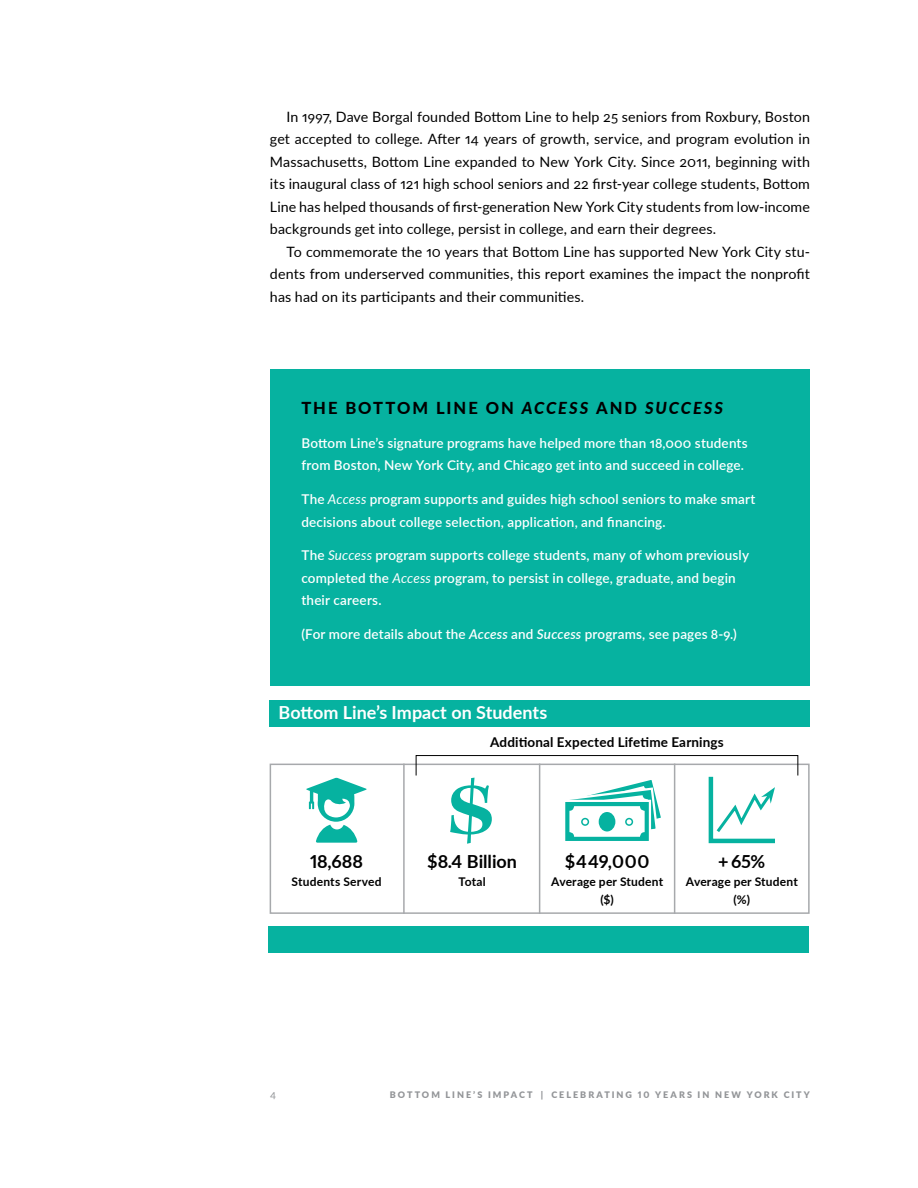
<style>
.page{position:relative;width:918px;height:1188px;background:#fff}
.page>*{position:absolute;margin:0;border:0;box-sizing:border-box;transform-origin:0 0}
.t1{font:600 expanded 81.3px "Kepler Std";color:#06b2a0}
.t2{font:700 18px "Lato";color:#000}
.t3{font:700 18px "Lato";color:#fff}
.t4{font:800 16.5px "Lato";letter-spacing:.12em;color:#000}
.t5{font:14.25px/22.5px "Lato";letter-spacing:.01em;color:#000;text-align:justify}
.t6{font:600 13.5px/22.5px "Lato";letter-spacing:.01em;color:#fff}
.t7{font:700 13.5px "Lato";letter-spacing:.01em;color:#000}
.t8{font:700 12px/18px "Lato";letter-spacing:.015em;color:#000;text-align:center}
.t9{font:10.5px "Lato";color:#939598}
.t10{font:900 9px "Lato";letter-spacing:.225em;color:#939598}
.s1{font-style:italic}
.s2{font-weight:400;font-style:italic}
</style>
<div class="page">
<hr style="left:403px;top:764px;width:2px;height:150px;background:#a7a9ac">
<hr style="left:539px;top:764px;width:1px;height:150px;background:#a7a9ac">
<hr style="left:674px;top:764px;width:1px;height:150px;background:#a7a9ac">
<div style="left:270px;top:764px;width:540px;height:150px;border:2px solid #a7a9ac"></div>
<svg style="left:306px;top:778px;width:61px;height:65px"></svg>
<svg style="left:565px;top:780px;width:96px;height:61px"></svg>
<div style="left:569px;top:806px;width:76px;height:31px;background:#fff;border-radius:5px"></div>
<div style="left:599px;top:812px;width:16px;height:19px;background:#06b2a0;border-radius:50%"></div>
<div style="left:625px;top:818px;width:8px;height:8px;border:2px solid #06b2a0;border-radius:50%"></div>
<div style="left:581px;top:818px;width:8px;height:8px;border:2px solid #06b2a0;border-radius:50%"></div>
<svg style="left:708px;top:776px;width:67px;height:68px"></svg>
<div style="left:270px;top:700px;width:540px;height:27px;background:#06b2a0"></div>
<div style="left:416px;top:755px;width:382px;height:21px;border:1px solid #000"></div>
<div style="left:269px;top:926px;width:540px;height:27px;background:#06b2a0"></div>
<div style="left:270px;top:369px;width:540px;height:317px;background:#06b2a0"></div>
<p class="t5" style="left:270px;top:104px;width:542px;text-indent:17px">In 1997, Dave Borgal founded Bottom Line to help 25 seniors from Roxbury, Boston get accepted to college. After 14 years of growth, service, and program evolution in Massachusetts, Bottom Line expanded to New York City. Since 2011, beginning with its inaugural class of 121 high school seniors and 22 first-year college students, Bottom Line has helped thousands of first-generation New York City students from low-income backgrounds get into college, persist in college, and earn their degrees.</p>
<p class="t5" style="left:270px;top:239px;width:541px;text-indent:17px">To commemorate the 10 years that Bottom Line has supported New York City stu&shy;dents from underserved communities, this report examines the impact the nonprofit has had on its participants and their communities.</p>
<p class="t4" style="left:302px;top:396px;width:423px">THE BOTTOM LINE ON <span class="s1">ACCESS</span> AND <span class="s1">SUCCESS</span></p>
<p class="t6" style="left:302px;top:431px;width:448px">Bottom Line’s signature programs have helped more than 18,000 students from Boston, New York City, and Chicago get into and succeed in college.</p>
<p class="t6" style="left:302px;top:487px;width:456px">The <span class="s2">Access</span> program supports and guides high school seniors to make smart decisions about college selection, application, and financing.</p>
<p class="t6" style="left:302px;top:544px;width:449px">The <span class="s2">Success</span> program supports college students, many of whom previously completed the <span class="s2">Access</span> program, to persist in college, graduate, and begin their careers.</p>
<p class="t6" style="left:302px;top:622px;width:437px">(For more details about the <span class="s1">Access</span> and <span class="s1">Success</span> programs, see pages 8-9.)</p>
<p class="t3" style="left:279px;top:699px;width:270px">Bottom Line’s Impact on Students</p>
<p class="t7" style="left:490px;top:732px;width:235px">Additional Expected Lifetime Earnings</p>
<p class="t2" style="left:310px;top:848px;width:54px">18,688</p>
<p class="t8" style="left:292px;top:872px;width:91px">Students Served</p>
<h1 class="t1" style="left:446px;top:762px;width:51px">$</h1>
<p class="t2" style="left:427px;top:848px;width:91px">$8.4 Billion</p>
<p class="t8" style="left:458px;top:872px;width:29px">Total</p>
<p class="t2" style="left:565px;top:848px;width:86px">$449,000</p>
<p class="t8" style="left:551px;top:872px;width:114px">Average per Student ($)</p>
<p class="t2" style="left:718px;top:848px;width:49px">+ 65%</p>
<p class="t8" style="left:686px;top:872px;width:114px">Average per Student (%)</p>
<p class="t9" style="left:270px;top:1087px;width:7px">4</p>
<p class="t10" style="left:390px;top:1088px;width:422px">BOTTOM LINE’S IMPACT | CELEBRATING 10 YEARS IN NEW YORK CITY</p>
</div>
